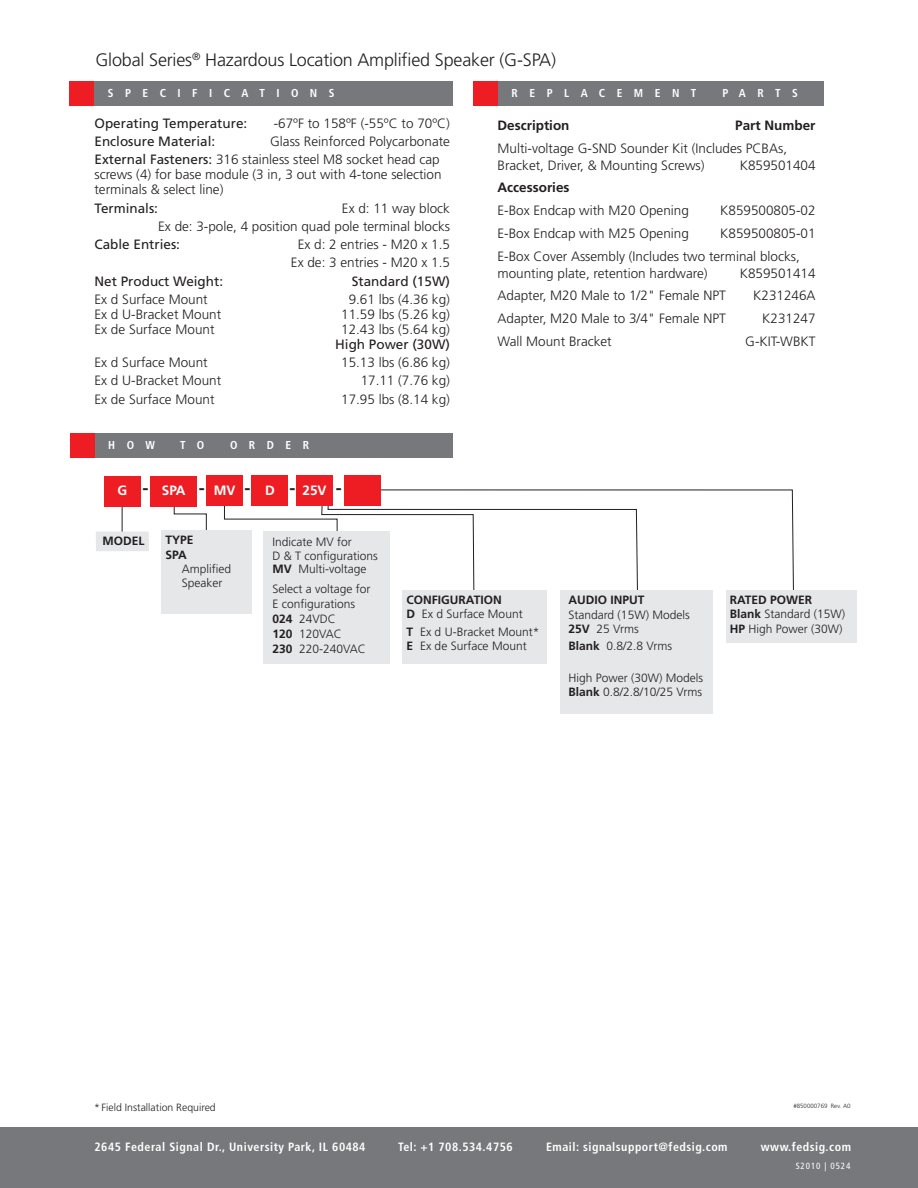
<style>
.page{position:relative;width:918px;height:1188px;background:#fff}
.page>*{position:absolute;margin:0;border:0;box-sizing:border-box;transform-origin:0 0}
.t1{font:300 18px "Frutiger LT Std";letter-spacing:-.01em;color:#231f20}
.t2{font:700 18px "Frutiger LT Std";color:#231f20}
.specifications{font:300 13.5px/15px "Frutiger LT Std";color:#231f20}
.specifications-2{font:13.5px "Frutiger LT Std";color:#231f20}
.t3{font:700 13.5px "Frutiger LT Std";color:#231f20}
.t4{font:700 13.5px "Frutiger LT Std";color:#fff}
.how_to_order{font:300 12px/14.4px "Frutiger LT Std";color:#231f20}
.t5{font:700 condensed 12px "Frutiger LT Std";letter-spacing:.045em;color:#fff}
.t6{font:700 12px "Frutiger LT Std";color:#231f20}
.t7{font:700 condensed 11.55px "Frutiger LT Std";letter-spacing:1em;color:#fff}
.t8{font:300 10.5px "Frutiger LT Std";color:#231f20}
.t9{font:condensed 9px "Frutiger LT Std";letter-spacing:.1em;color:#fff}
.t10{font:300 6.15px "Frutiger LT Std";color:#231f20}
.s1{font-weight:400}
.s2{font-weight:700}
</style>
<div class="page">
<div style="left:0;top:1127px;width:918px;height:61px;background:#76787b"></div>
<svg style="left:173px;top:506px;width:34px;height:25px"></svg>
<hr style="left:122px;top:504px;width:1px;height:37px;background:#231f20">
<div style="left:69px;top:81px;width:26px;height:25px;background:#ee1d23"></div>
<div style="left:94px;top:81px;width:359px;height:25px;background:#76787b"></div>
<div style="left:70px;top:433px;width:25px;height:25px;background:#ee1d23"></div>
<div style="left:95px;top:433px;width:358px;height:25px;background:#76787b"></div>
<div style="left:252px;top:476px;width:36px;height:30px;background:#ee1d23"></div>
<div style="left:206px;top:476px;width:37px;height:30px;background:#ee1d23"></div>
<div style="left:104px;top:476px;width:36px;height:30px;background:#ee1d23"></div>
<div style="left:150px;top:476px;width:47px;height:30px;background:#ee1d23"></div>
<div style="left:161px;top:531px;width:90px;height:83px;background:#e6e7e9"></div>
<div style="left:96px;top:532px;width:53px;height:19px;background:#e6e7e9"></div>
<div style="left:402px;top:590px;width:144px;height:73px;background:#e6e7e9"></div>
<div style="left:473px;top:81px;width:26px;height:25px;background:#ee1d23"></div>
<div style="left:498px;top:81px;width:326px;height:25px;background:#76787b"></div>
<div style="left:264px;top:531px;width:126px;height:133px;background:#e6e7e9"></div>
<svg style="left:224px;top:495px;width:323px;height:115px"></svg>
<svg style="left:375px;top:489px;width:419px;height:120px"></svg>
<div style="left:560px;top:590px;width:153px;height:124px;background:#e6e7e9"></div>
<div style="left:726px;top:590px;width:130px;height:52px;background:#e6e7e9"></div>
<div style="left:296px;top:476px;width:37px;height:30px;background:#ee1d23"></div>
<div style="left:344px;top:476px;width:37px;height:30px;background:#ee1d23"></div>
<p class="t1" style="left:95px;top:50px;width:462px">Global Series<sup>®</sup> Hazardous Location Amplified Speaker (G-SPA)</p>
<p class="t7" style="left:108px;top:86px;width:228px">SPECIFICATIONS</p>
<p class="specifications-2" style="left:94px;top:115px;width:154px">Operating Temperature:</p>
<p class="specifications" style="left:274px;top:116px;width:178px">-67ºF to 158ºF (-55ºC to 70ºC)</p>
<p class="specifications-2" style="left:94px;top:134px;width:122px">Enclosure Material:</p>
<p class="specifications" style="left:270px;top:134px;width:181px">Glass Reinforced Polycarbonate</p>
<p class="specifications" style="left:94px;top:153px;width:349px"><span class="s1">External Fasteners:</span> 316 stainless steel M8 socket head cap screws (4) for base module (3 in, 3 out with 4-tone selection terminals &amp; select line)</p>
<p class="specifications-2" style="left:94px;top:200px;width:65px">Terminals:</p>
<p class="specifications" style="left:342px;top:201px;width:110px">Ex d: 11 way block</p>
<p class="specifications" style="left:158px;top:219px;width:293px">Ex de: 3-pole, 4 position quad pole terminal blocks</p>
<p class="specifications-2" style="left:94px;top:237px;width:87px">Cable Entries:</p>
<p class="specifications" style="left:298px;top:237px;width:154px">Ex d: 2 entries - M20 x 1.5</p>
<p class="specifications" style="left:291px;top:255px;width:161px">Ex de: 3 entries - M20 x 1.5</p>
<p class="specifications-2" style="left:94px;top:273px;width:130px">Net Product Weight:</p>
<p class="specifications-2" style="left:352px;top:273px;width:100px">Standard (15W)</p>
<p class="specifications" style="left:94px;top:292px;width:115px">Ex d Surface Mount</p>
<p class="specifications" style="left:349px;top:292px;width:103px">9.61 lbs (4.36 kg)</p>
<p class="specifications" style="left:94px;top:307px;width:128px">Ex d U-Bracket Mount</p>
<p class="specifications" style="left:341px;top:307px;width:110px">11.59 lbs (5.26 kg)</p>
<p class="specifications" style="left:94px;top:322px;width:122px">Ex de Surface Mount</p>
<p class="specifications" style="left:335px;top:322px;width:116px;text-align:center">12.43 lbs (5.64 kg)<br><span class="s1">High Power (30W)</span></p>
<p class="specifications" style="left:94px;top:355px;width:115px">Ex d Surface Mount</p>
<p class="specifications" style="left:341px;top:355px;width:110px">15.13 lbs (6.86 kg)</p>
<p class="specifications" style="left:94px;top:373px;width:128px">Ex d U-Bracket Mount</p>
<p class="specifications" style="left:361px;top:373px;width:91px">17.11 (7.76 kg)</p>
<p class="specifications" style="left:94px;top:392px;width:122px">Ex de Surface Mount</p>
<p class="specifications" style="left:341px;top:392px;width:110px">17.95 lbs (8.14 kg)</p>
<p class="t7" style="left:108px;top:438px;width:48px">HOW</p>
<p class="t7" style="left:180px;top:438px;width:25px">T O</p>
<p class="t7" style="left:230px;top:438px;width:81px">ORDER</p>
<p class="t4" style="left:118px;top:482px;width:11px">G</p>
<p class="t4" style="left:162px;top:482px;width:25px">SPA</p>
<p class="t4" style="left:214px;top:482px;width:23px">MV</p>
<p class="t4" style="left:265px;top:482px;width:11px">D</p>
<p class="t4" style="left:303px;top:482px;width:26px">25V</p>
<p class="t2" style="left:142px;top:477px;width:7px">-</p>
<p class="t2" style="left:199px;top:477px;width:7px">-</p>
<p class="t2" style="left:245px;top:477px;width:7px">-</p>
<p class="t2" style="left:290px;top:477px;width:7px">-</p>
<p class="t2" style="left:336px;top:477px;width:7px">-</p>
<p class="t7" style="left:512px;top:86px;width:186px">REPLACEMENT</p>
<p class="t7" style="left:722px;top:86px;width:77px">PARTS</p>
<p class="t3" style="left:498px;top:118px;width:73px">Description</p>
<p class="t3" style="left:735px;top:118px;width:82px">Part Number</p>
<p class="specifications" style="left:498px;top:141px;width:291px;line-height:16.2px">Multi-voltage G-SND Sounder Kit (Includes PCBAs,<br>Bracket, Driver, &amp; Mounting Screws)</p>
<p class="specifications" style="left:740px;top:158px;width:77px">K859501404</p>
<p class="t3" style="left:498px;top:180px;width:73px">Accessories</p>
<p class="specifications" style="left:498px;top:203px;width:193px">E-Box Endcap with M20 Opening</p>
<p class="specifications" style="left:720px;top:203px;width:97px">K859500805-02</p>
<p class="specifications" style="left:498px;top:226px;width:193px">E-Box Endcap with M25 Opening</p>
<p class="specifications" style="left:720px;top:226px;width:97px">K859500805-01</p>
<p class="specifications" style="left:498px;top:249px;width:304px;line-height:16.2px">E-Box Cover Assembly (Includes two terminal blocks, mounting plate, retention hardware)</p>
<p class="specifications" style="left:740px;top:266px;width:77px">K859501414</p>
<p class="specifications" style="left:498px;top:289px;width:230px">Adapter, M20 Male to 1/2" Female NPT</p>
<p class="specifications" style="left:753px;top:289px;width:64px">K231246A</p>
<p class="specifications" style="left:498px;top:311px;width:230px">Adapter, M20 Male to 3/4" Female NPT</p>
<p class="specifications" style="left:762px;top:311px;width:55px">K231247</p>
<p class="specifications" style="left:498px;top:334px;width:116px">Wall Mount Bracket</p>
<p class="specifications" style="left:745px;top:334px;width:72px">G-KIT-WBKT</p>
<p class="t6" style="left:103px;top:534px;width:43px">MODEL</p>
<p class="t6" style="left:166px;top:533px;width:30px">TYPE</p>
<p class="how_to_order" style="left:182px;top:548px;width:51px;text-indent:-16px"><span class="s2">SPA<br></span>Amplified<br>Speaker</p>
<p class="how_to_order" style="left:272px;top:536px;width:107px;line-height:13.5px">Indicate MV for<br>D &amp; T configurations<br><span class="s2">MV</span> Multi-voltage</p>
<p class="how_to_order" style="left:272px;top:581px;width:99px;line-height:15px">Select a voltage for<br>E configurations</p>
<p class="how_to_order" style="left:272px;top:612px;width:65px"><span class="s2">024</span> 24VDC</p>
<p class="how_to_order" style="left:272px;top:627px;width:71px"><span class="s2">120</span> 120VAC</p>
<p class="how_to_order" style="left:272px;top:642px;width:95px"><span class="s2">230</span> 220-240VAC</p>
<p class="t6" style="left:407px;top:593px;width:97px">CONFIGURATION</p>
<p class="how_to_order" style="left:407px;top:607px;width:118px"><span class="s2">D</span> Ex d Surface Mount</p>
<p class="how_to_order" style="left:407px;top:625px;width:134px"><span class="s2">T</span> Ex d U-Bracket Mount*</p>
<p class="how_to_order" style="left:407px;top:639px;width:122px"><span class="s2">E</span> Ex de Surface Mount</p>
<p class="t6" style="left:569px;top:593px;width:78px">AUDIO INPUT</p>
<p class="how_to_order" style="left:569px;top:607px;width:123px">Standard (15W) Models</p>
<p class="how_to_order" style="left:569px;top:622px;width:72px"><span class="s2">25V</span> 25 Vrms</p>
<p class="how_to_order" style="left:569px;top:639px;width:105px"><span class="s2">Blank</span> 0.8/2.8 Vrms</p>
<p class="how_to_order" style="left:569px;top:671px;width:136px">High Power (30W) Models</p>
<p class="how_to_order" style="left:569px;top:685px;width:135px"><span class="s2">Blank</span> 0.8/2.8/10/25 Vrms</p>
<p class="t6" style="left:730px;top:593px;width:84px">RATED POWER</p>
<p class="how_to_order" style="left:730px;top:607px;width:117px"><span class="s2">Blank</span> Standard (15W)</p>
<p class="how_to_order" style="left:730px;top:622px;width:114px"><span class="s2">HP</span> High Power (30W)</p>
<p class="t8" style="left:94px;top:1101px;width:123px">* Field Installation Required</p>
<p class="t10" style="left:793px;top:1103px;width:59px">#850000769 Rev. A0</p>
<p class="t5" style="left:94px;top:1139px;width:273px">2645 Federal Signal Dr., University Park, IL 60484</p>
<p class="t5" style="left:398px;top:1139px;width:116px">Tel: +1 708.534.4756</p>
<p class="t5" style="left:546px;top:1139px;width:183px">Email: signalsupport@fedsig.com</p>
<p class="t5" style="left:761px;top:1139px;width:92px">www.fedsig.com</p>
<p class="t9" style="left:796px;top:1161px;width:56px">S2010 | 0524</p>
</div>
